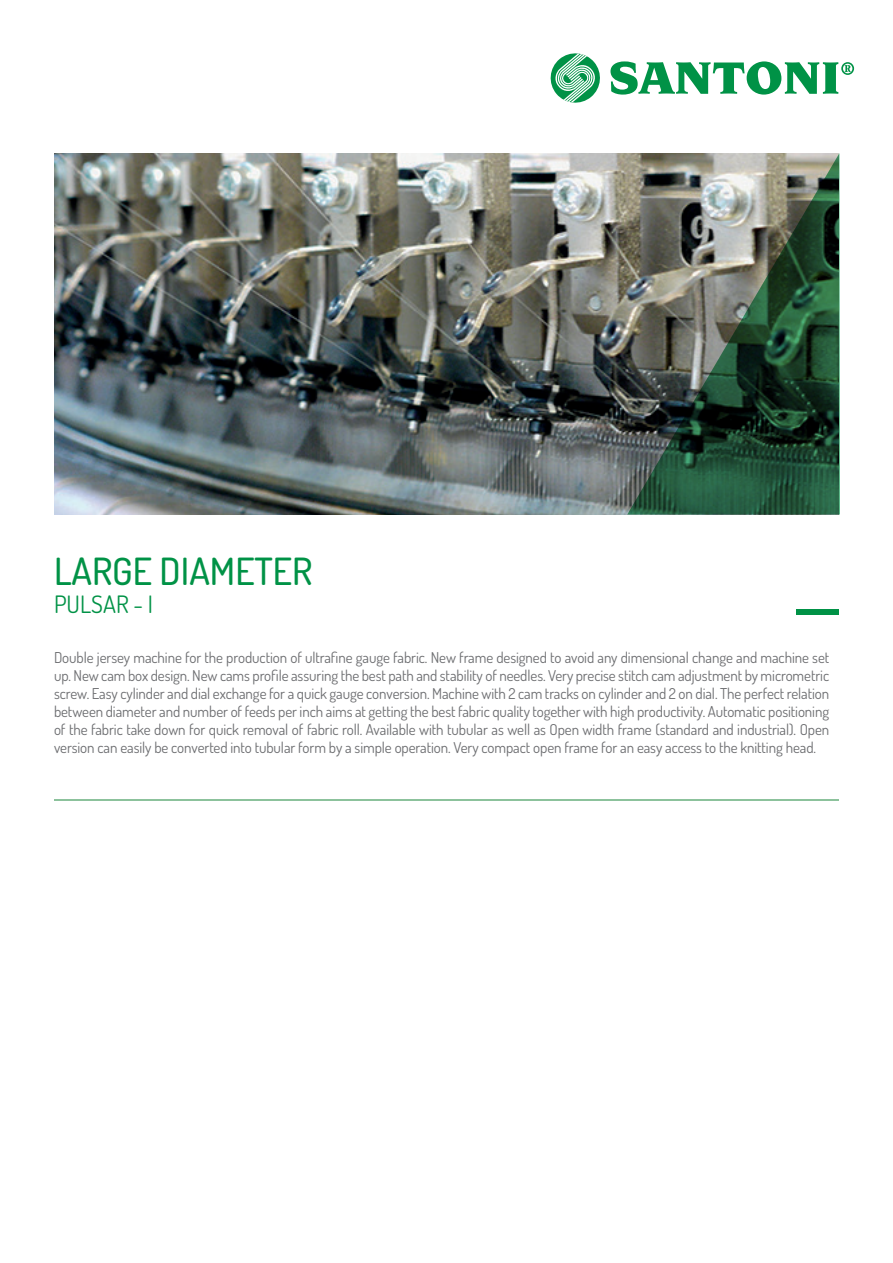
<style>
.page{position:relative;width:893px;height:1263px;background:#fff}
.page>*{position:absolute;margin:0;border:0;box-sizing:border-box;transform-origin:0 0}
.t1{font:500 37.5px "Dosis";color:#009246}
.t2{font:24px "Dosis";color:#009246}
.t3{font:15px/18px "Dosis";letter-spacing:-.005em;color:#6c6d70;text-align:justify}
</style>
<div class="page">
<img style="left:54px;top:153px;width:573px;height:361px">
<img style="left:627px;top:153px;width:213px;height:361px">
<div style="left:796px;top:609px;width:43px;height:5px;background:#009246"></div>
<hr style="left:54px;top:799px;width:785px;height:2px;background:#8cc29c">
<svg style="left:550px;top:53px;width:50px;height:50px"></svg>
<svg style="left:610px;top:61px;width:244px;height:34px"></svg>
<p class="t1" style="left:54px;top:545px;width:260px">LARGE DIAMETER</p>
<p class="t2" style="left:54px;top:588px;width:101px">PULSAR - I</p>
<p class="t3" style="left:54px;top:647px;width:777px">Double jersey machine for the production of ultrafine gauge fabric. New frame designed to avoid any dimensional change and machine set up. New cam box design. New cams profile assuring the best path and stability of needles. Very precise stitch cam adjustment by micrometric screw. Easy cylinder and dial exchange for a quick gauge conversion. Machine with 2 cam tracks on cylinder and 2 on dial. The perfect relation between diameter and number of feeds per inch aims at getting the best fabric quality together with high productivity. Automatic positioning of the fabric take down for quick removal of fabric roll. Available with tubular as well as Open width frame (standard and industrial). Open version can easily be converted into tubular form by a simple operation. Very compact open frame for an easy access to the knitting head.</p>
</div>
